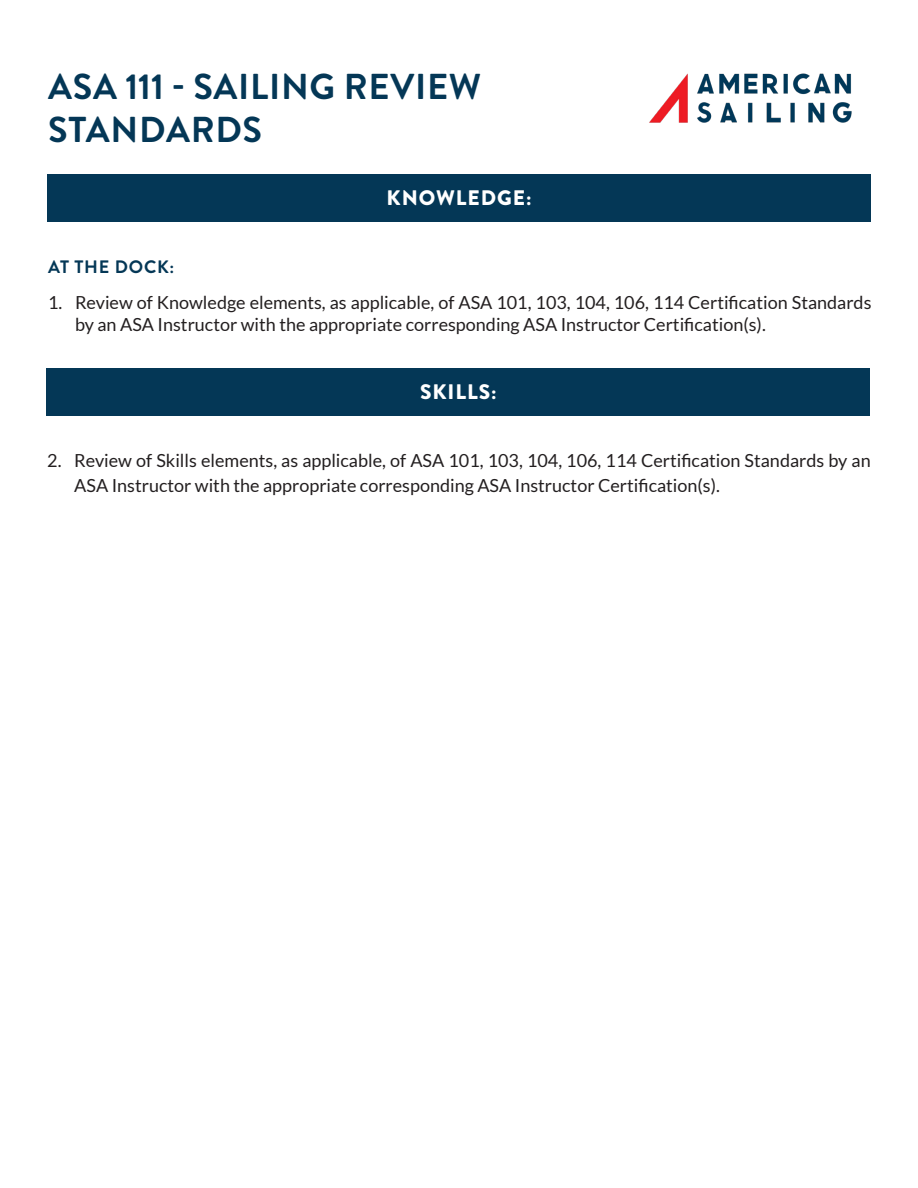
<style>
.page{position:relative;width:918px;height:1188px;background:#fff}
.page>*{position:absolute;margin:0;border:0;box-sizing:border-box;transform-origin:0 0}
.t1{font:700 36px "Brandon Grotesque";letter-spacing:.02em;color:#043756}
.t2{font:900 21px "Brandon Grotesque";letter-spacing:.045em;color:#fff}
.t3{font:18px/21.6px "Lato";color:#231f20}
.t4{font:700 18px "Brandon Grotesque";letter-spacing:.045em;color:#043756}
</style>
<div class="page">
<img style="left:649px;top:73px;width:203px;height:50px">
<div style="left:47px;top:174px;width:824px;height:48px;background:#043756"></div>
<div style="left:46px;top:368px;width:824px;height:47px;background:#043756"></div>
<p class="t1" style="left:48px;top:61px;width:435px">ASA 111 - SAILING REVIEW</p>
<p class="t1" style="left:48px;top:104px;width:215px">STANDARDS</p>
<p class="t2" style="left:387px;top:183px;width:146px">KNOWLEDGE:</p>
<p class="t4" style="left:48px;top:254px;width:128px">AT THE DOCK:</p>
<p class="t3" style="left:75px;top:292px;width:798px;text-indent:-27px">1. Review of Knowledge elements, as applicable, of ASA 101, 103, 104, 106, 114 Certification Standards by an ASA Instructor with the appropriate corresponding ASA Instructor Certification(s).</p>
<p class="t2" style="left:420px;top:377px;width:78px">SKILLS:</p>
<p class="t3" style="left:74px;top:447px;width:798px;line-height:25.5px;text-indent:-27px">2. Review of Skills elements, as applicable, of ASA 101, 103, 104, 106, 114 Certification Standards by an<br>ASA Instructor with the appropriate corresponding ASA Instructor Certification(s).</p>
</div>
